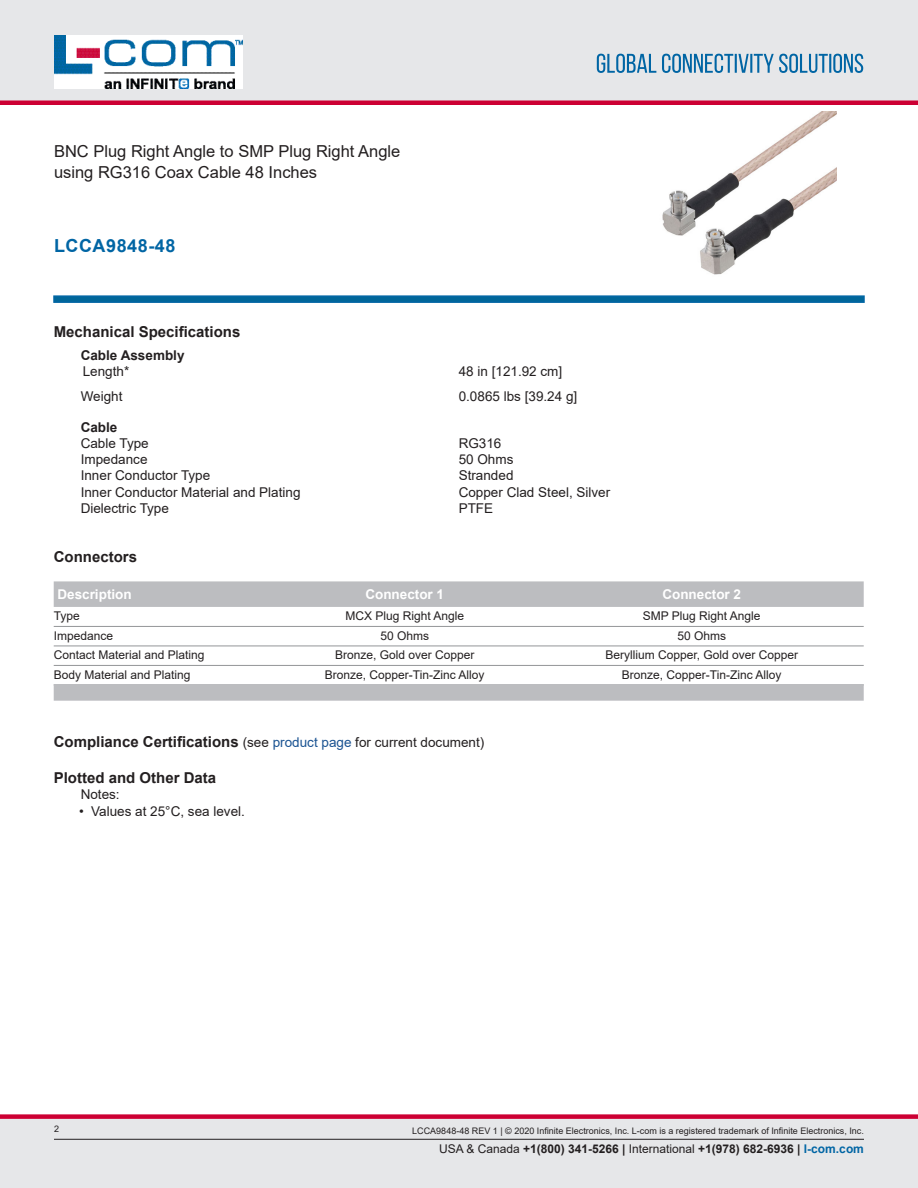
<style>
.page{position:relative;width:918px;height:1188px;background:#fff}
.page>*{position:absolute;margin:0;border:0;box-sizing:border-box;transform-origin:0 0}
.t1{font:700 18px "Arial";letter-spacing:.03em;color:#0065a4}
.t2{font:16.5px/21px "Arial";color:#231f20}
.t3{font:700 15px "Arial";color:#231f20}
.t4{font:13.5px "Arial";color:#231f20}
.t5{font:700 13.5px "Arial";color:#fff}
.t6{font:700 13.5px "Arial";color:#231f20}
.t7{font:12px "Arial";color:#231f20}
.t8{font:700 12px "Arial";color:#231f20}
.t9{font:9px "Arial";color:#231f20}
.s1{font-weight:400;font-size:13.5px}
.s2{font-weight:400;font-size:13.5px;color:#1a5392}
.s3{font-weight:400}
.s4{color:#0065a4}
</style>
<div class="page">
<svg style="left:53px;top:295px;width:812px;height:8px;background:#0f6ea3"></svg>
<img style="left:662px;top:111px;width:174px;height:164px">
<div style="left:54px;top:581px;width:810px;height:26px;background:#bcbdc0"></div>
<hr style="left:54px;top:626px;width:810px;height:1px;background:#939598">
<hr style="left:54px;top:646px;width:810px;height:1px;background:#939598">
<hr style="left:54px;top:665px;width:810px;height:1px;background:#939598">
<div style="left:54px;top:684px;width:810px;height:17px;background:#bcbdc0"></div>
<div style="left:0;top:0;width:918px;height:102px;background:#e6e7e9"></div>
<div style="left:0;top:100px;width:918px;height:5px;background:#c03"></div>
<div style="left:0;top:1119px;width:918px;height:69px;background:#e6e7e9"></div>
<div style="left:0;top:1114px;width:918px;height:5px;background:#c03"></div>
<hr style="left:54px;top:1139px;width:810px;height:1px;background:#231f20">
<svg style="left:597px;top:54px;width:266px;height:19px"></svg>
<h2 class="t2" style="left:54px;top:141px;width:348px">BNC Plug Right Angle to SMP Plug Right Angle using RG316 Coax Cable 48 Inches</h2>
<h1 class="t1" style="left:54px;top:233px;width:123px">LCCA9848-48</h1>
<p class="t3" style="left:54px;top:321px;width:188px">Mechanical Specifications</p>
<p class="t6" style="left:81px;top:346px;width:105px">Cable Assembly</p>
<p class="t4" style="left:83px;top:362px;width:48px">Length*</p>
<p class="t4" style="left:459px;top:362px;width:105px">48 in [121.92 cm]</p>
<p class="t4" style="left:81px;top:386px;width:43px">Weight</p>
<p class="t4" style="left:459px;top:386px;width:120px">0.0865 lbs [39.24 g]</p>
<p class="t6" style="left:81px;top:417px;width:38px">Cable</p>
<p class="t4" style="left:81px;top:434px;width:70px">Cable Type</p>
<p class="t4" style="left:459px;top:434px;width:44px">RG316</p>
<p class="t4" style="left:81px;top:450px;width:68px">Impedance</p>
<p class="t4" style="left:459px;top:450px;width:56px">50 Ohms</p>
<p class="t4" style="left:81px;top:466px;width:131px">Inner Conductor Type</p>
<p class="t4" style="left:459px;top:466px;width:56px">Stranded</p>
<p class="t4" style="left:81px;top:482px;width:221px">Inner Conductor Material and Plating</p>
<p class="t4" style="left:459px;top:482px;width:153px">Copper Clad Steel, Silver</p>
<p class="t4" style="left:81px;top:499px;width:90px">Dielectric Type</p>
<p class="t4" style="left:459px;top:499px;width:36px">PTFE</p>
<p class="t3" style="left:54px;top:546px;width:85px">Connectors</p>
<p class="t5" style="left:57px;top:584px;width:76px">Description</p>
<p class="t5" style="left:365px;top:584px;width:80px">Connector 1</p>
<p class="t5" style="left:662px;top:584px;width:80px">Connector 2</p>
<p class="t7" style="left:54px;top:608px;width:28px">Type</p>
<p class="t7" style="left:345px;top:608px;width:120px">MCX Plug Right Angle</p>
<p class="t7" style="left:643px;top:608px;width:119px">SMP Plug Right Angle</p>
<p class="t7" style="left:54px;top:627px;width:61px">Impedance</p>
<p class="t7" style="left:380px;top:627px;width:50px">50 Ohms</p>
<p class="t7" style="left:677px;top:627px;width:50px">50 Ohms</p>
<p class="t7" style="left:54px;top:647px;width:152px">Contact Material and Plating</p>
<p class="t7" style="left:335px;top:647px;width:141px">Bronze, Gold over Copper</p>
<p class="t7" style="left:605px;top:647px;width:194px">Beryllium Copper, Gold over Copper</p>
<p class="t7" style="left:54px;top:666px;width:138px">Body Material and Plating</p>
<p class="t7" style="left:325px;top:666px;width:161px">Bronze, Copper-Tin-Zinc Alloy</p>
<p class="t7" style="left:622px;top:666px;width:161px">Bronze, Copper-Tin-Zinc Alloy</p>
<p class="t3" style="left:54px;top:731px;width:432px">Compliance Certifications <span class="s1">(see</span> <span class="s2">product page</span> <span class="s1">for current document)</span></p>
<p class="t3" style="left:54px;top:767px;width:164px">Plotted and Other Data</p>
<p class="t4" style="left:81px;top:785px;width:41px">Notes:</p>
<p class="t4" style="left:79px;top:802px;width:167px">• Values at 25°C, sea level.</p>
<p class="t9" style="left:54px;top:1123px;width:7px">2</p>
<p class="t9" style="left:412px;top:1125px;width:453px">LCCA9848-48 REV 1 | © 2020 Infinite Electronics, Inc. L-com is a registered trademark of Infinite Electronics, Inc.</p>
<p class="t8" style="left:439px;top:1140px;width:426px"><span class="s3">USA &amp; Canada</span> +1(800) 341-5266 | <span class="s3">International</span> +1(978) 682-6936 | <span class="s4">l-com.com</span></p>
</div>
